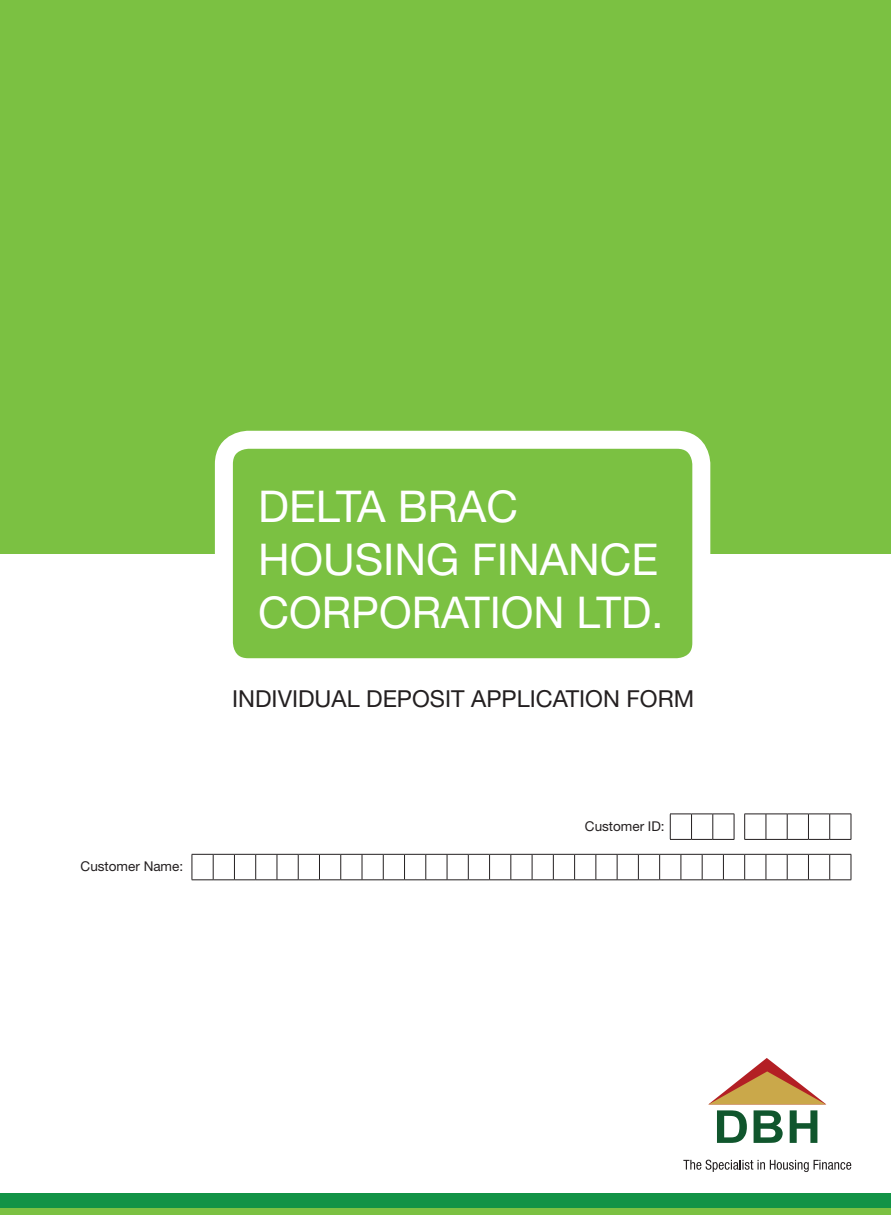
<style>
.page{position:relative;width:891px;height:1215px;background:#fff}
.page>*{position:absolute;margin:0;border:0;box-sizing:border-box;transform-origin:0 0}
.t1{font:43.8px/53.2px "Helvetica Neue";color:#fff}
.t2{font:23.4px "Helvetica Neue";color:#231f20}
.t3{font:13.5px "Helvetica Neue";color:#231f20}
</style>
<div class="page">
<div style="left:0;top:1208px;width:891px;height:7px;background:#7bc142"></div>
<div style="left:0;top:1193px;width:891px;height:15px;background:#129346"></div>
<div style="left:0;top:0;width:891px;height:554px;background:#7bc142"></div>
<div style="left:224px;top:440px;width:477px;height:227px;background:#7bc142;border-radius:24px"></div>
<div style="left:215px;top:431px;width:495px;height:245px;border:18px solid #fff;border-radius:24px"></div>
<svg style="left:709px;top:1058px;width:117px;height:46px"></svg>
<svg style="left:717px;top:1110px;width:30px;height:33px"></svg>
<svg style="left:754px;top:1110px;width:29px;height:33px"></svg>
<svg style="left:790px;top:1110px;width:27px;height:33px"></svg>
<svg style="left:683px;top:1160px;width:168px;height:12px"></svg>
<svg style="left:670px;top:814px;width:65px;height:26px"></svg>
<svg style="left:744px;top:814px;width:108px;height:26px"></svg>
<svg style="left:192px;top:854px;width:660px;height:27px"></svg>
<p class="t3" style="left:81px;top:858px;width:104px">Customer Name:</p>
<p class="t1" style="left:258px;top:479px;width:407px">DELTA BRAC<br>HOUSING FINANCE<br>CORPORATION LTD.</p>
<p class="t2" style="left:232px;top:685px;width:463px">INDIVIDUAL DEPOSIT APPLICATION FORM</p>
<p class="t3" style="left:585px;top:818px;width:81px">Customer ID:</p>
</div>
